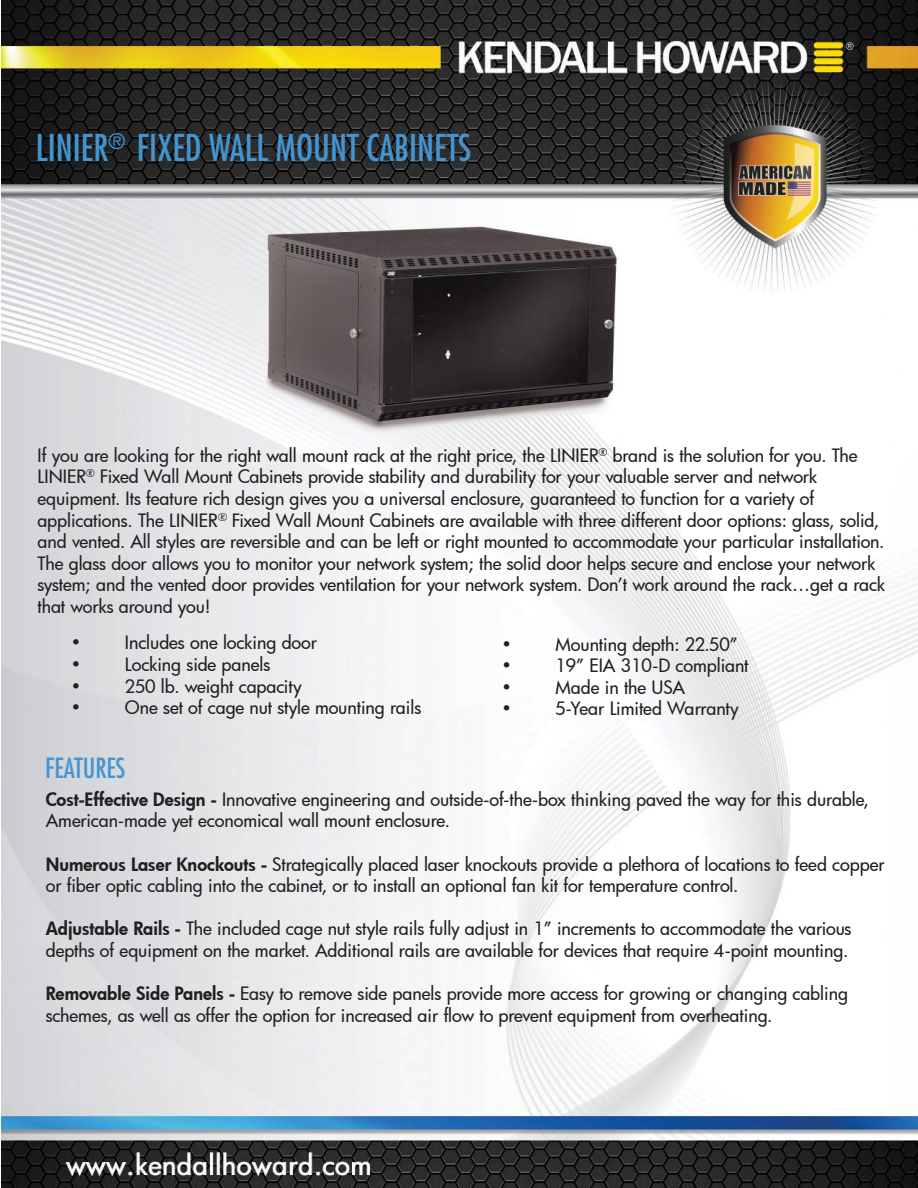
<style>
.page{position:relative;width:918px;height:1188px;background:#fff}
.page>*{position:absolute;margin:0;border:0;box-sizing:border-box;transform-origin:0 0}
.t1{font:condensed 36px "Futura Std";color:#4395d1}
.t2{font:condensed 27px "Futura Std";color:#4395d1}
.t3{font:500 18px/21.6px "Futura";letter-spacing:-.005em;color:#221f1f}
.s1{font-weight:800}
</style>
<div class="page">
<img style="left:2px;top:0;width:916px;height:1188px">
<img style="left:224px;top:111px;width:432px;height:432px">
<h1 class="t1" style="left:36px;top:127px;width:437px">LINIER<sup>®</sup> FIXED WALL MOUNT CABINETS</h1>
<p class="t3" style="left:37px;top:446px;width:849px">If you are looking for the right wall mount rack at the right price, the LINIER<sup>Æ</sup> brand is the solution for you. The LINIER<sup>Æ</sup> Fixed Wall Mount Cabinets provide stability and durability for your valuable server and network equipment. Its feature rich design gives you a universal enclosure, guaranteed to function for a variety of applications. The LINIER<sup>Æ</sup> Fixed Wall Mount Cabinets are available with three different door options: glass, solid, and vented. All styles are reversible and can be left or right mounted to accommodate your particular installation.<br>The glass door allows you to monitor your network system; the solid door helps secure and enclose your network system; and the vented door provides ventilation for your network system. Donít work around the rackÖget a rack that works around you!</p>
<p class="t3" style="left:71px;top:633px;width:12px">ï</p>
<p class="t3" style="left:125px;top:633px;width:194px">Includes one locking door</p>
<p class="t3" style="left:71px;top:655px;width:12px">ï</p>
<p class="t3" style="left:125px;top:655px;width:147px">Locking side panels</p>
<p class="t3" style="left:71px;top:677px;width:12px">ï</p>
<p class="t3" style="left:125px;top:677px;width:178px">250 lb. weight capacity</p>
<p class="t3" style="left:71px;top:698px;width:12px">ï</p>
<p class="t3" style="left:125px;top:698px;width:298px">One set of cage nut style mounting rails</p>
<h2 class="t2" style="left:45px;top:753px;width:82px">FEATURES</h2>
<p class="t3" style="left:502px;top:635px;width:12px">ï</p>
<p class="t3" style="left:556px;top:635px;width:184px">Mounting depth: 22.50î</p>
<p class="t3" style="left:502px;top:656px;width:12px">ï</p>
<p class="t3" style="left:556px;top:656px;width:195px">19î EIA 310-D compliant</p>
<p class="t3" style="left:502px;top:678px;width:12px">ï</p>
<p class="t3" style="left:556px;top:678px;width:131px">Made in the USA</p>
<p class="t3" style="left:502px;top:699px;width:12px">ï</p>
<p class="t3" style="left:556px;top:699px;width:185px">5-Year Limited Warranty</p>
<p class="t3" style="left:46px;top:790px;width:825px"><span class="s1">Cost-Effective Design -</span> Innovative engineering and outside-of-the-box thinking paved the way for this durable,<br>American-made yet economical wall mount enclosure.</p>
<p class="t3" style="left:46px;top:855px;width:840px"><span class="s1">Numerous Laser Knockouts -</span> Strategically placed laser knockouts provide a plethora of locations to feed copper or fiber optic cabling into the cabinet, or to install an optional fan kit for temperature control.</p>
<p class="t3" style="left:46px;top:920px;width:807px"><span class="s1">Adjustable Rails -</span> The included cage nut style rails fully adjust in 1î increments to accommodate the various depths of equipment on the market. Additional rails are available for devices that require 4-point mounting.</p>
<p class="t3" style="left:46px;top:984px;width:804px"><span class="s1">Removable Side Panels -</span> Easy to remove side panels provide more access for growing or changing cabling schemes, as well as offer the option for increased air flow to prevent equipment from overheating.</p>
</div>
